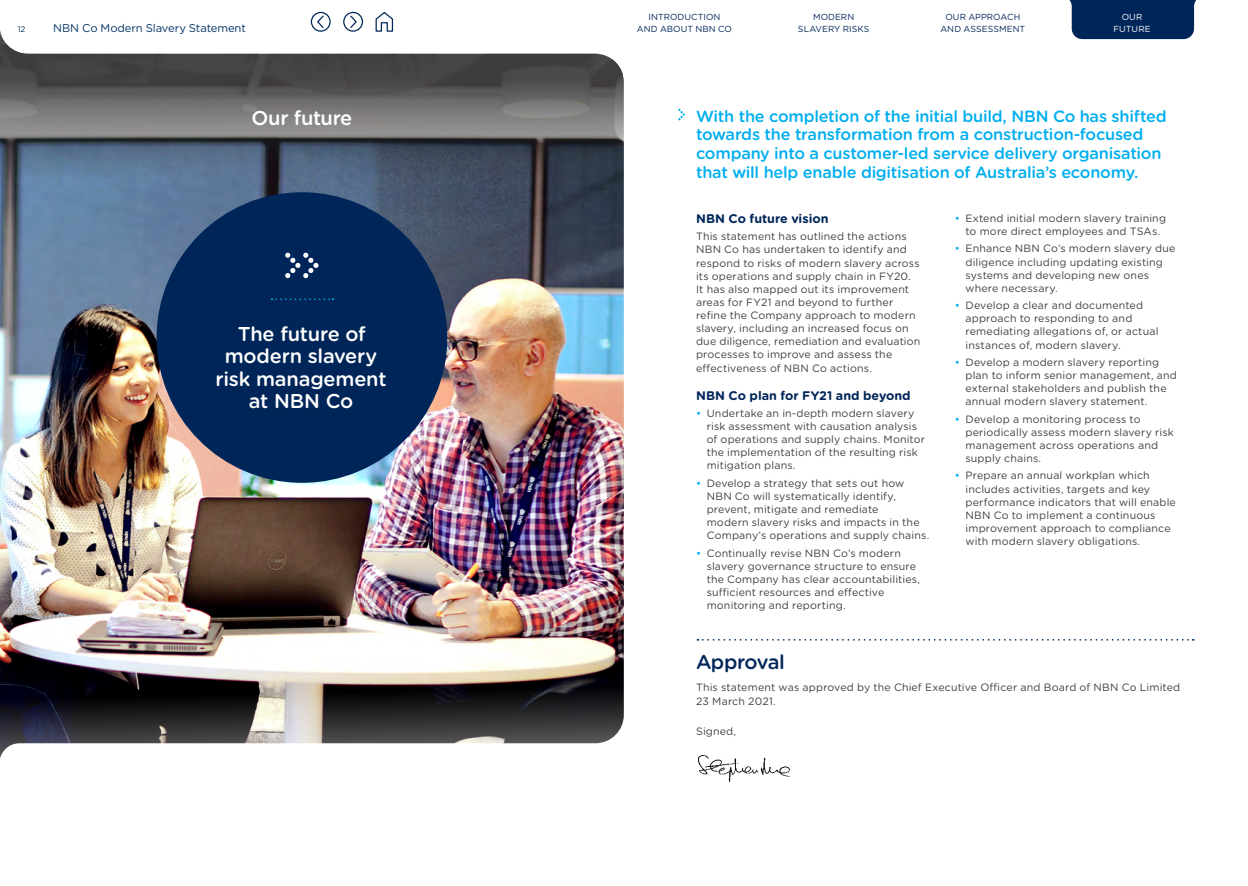
<style>
.page{position:relative;width:1248px;height:886px;background:#fff}
.page>*{position:absolute;margin:0;border:0;box-sizing:border-box;transform-origin:0 0}
._00_Page_Head{font:500 20px/22.5px "Gotham Rounded";letter-spacing:-.01em;color:#fff;text-align:center}
._00_Page_Head-2{font:500 20px "Gotham Rounded";letter-spacing:-.025em;color:#002659}
._01_heading_lvl_1_wi{font:500 16.25px/18.8px "Gotham Rounded";letter-spacing:-.015em;color:#00aeef}
._02_Heading_lvl_2{font:700 12.5px "Gotham Rounded";color:#002659}
.t1{font:11.25px "Gotham Rounded";letter-spacing:-.005em;color:#023365}
._05_Body{font:10.62px/13.1px "Gotham Rounded";letter-spacing:.015em;color:#414042}
.t2{font:8.75px/11.5px "Gotham Rounded";letter-spacing:.01em;color:#002659;text-align:center}
.t3{font:8.75px/11.5px "Gotham Rounded";letter-spacing:.01em;color:#fff;text-align:center}
.t4{font:8.12px "Gotham Rounded";color:#023365}
.s1{color:#00aeef}
</style>
<div class="page">
<img style="left:0;top:11px;width:623px;height:748px">
<svg style="left:678px;top:109px;width:6px;height:11px"></svg>
<svg style="left:697px;top:639px;width:496px;height:2px"></svg>
<svg style="left:375px;top:11px;width:18px;height:21px"></svg>
<svg style="left:349px;top:14px;width:9px;height:16px"></svg>
<svg style="left:316px;top:14px;width:9px;height:16px"></svg>
<div style="left:343px;top:12px;width:20px;height:20px;border:1px solid #002659;border-radius:50%"></div>
<div style="left:311px;top:12px;width:20px;height:20px;border:1px solid #002659;border-radius:50%"></div>
<div style="left:1069px;top:0;width:128px;height:39px;background:#002659"></div>
<img style="left:698px;top:755px;width:93px;height:28px">
<p class="t4" style="left:18px;top:23px;width:9px">12</p>
<p class="t1" style="left:53px;top:20px;width:194px">NBN Co Modern Slavery Statement</p>
<p class="t3" style="left:1113px;top:11px;width:39px">OUR<br>FUTURE</p>
<p class="t2" style="left:637px;top:11px;width:96px">INTRODUCTION<br>AND ABOUT NBN CO</p>
<p class="t2" style="left:798px;top:11px;width:73px">MODERN<br>SLAVERY RISKS</p>
<p class="t2" style="left:940px;top:11px;width:86px">OUR APPROACH<br>AND ASSESSMENT</p>
<h1 class="_00_Page_Head" style="left:251px;top:105px;width:102px">Our future</h1>
<p class="_01_heading_lvl_1_wi" style="left:696px;top:106px;width:472px">With the completion of the initial build, NBN Co has shifted towards the transformation from a construction-focused company into a customer-led service delivery organisation that will help enable digitisation of Australia’s economy.</p>
<p class="_02_Heading_lvl_2" style="left:696px;top:209px;width:134px">NBN Co future vision</p>
<p class="_05_Body" style="left:696px;top:229px;width:226px">This statement has outlined the actions NBN Co has undertaken to identify and respond to risks of modern slavery across its operations and supply chain in FY20.<br>It has also mapped out its improvement areas for FY21 and beyond to further refine the Company approach to modern slavery, including an increased focus on due diligence, remediation and evaluation processes to improve and assess the effectiveness of NBN Co actions.</p>
<p class="_02_Heading_lvl_2" style="left:696px;top:386px;width:216px">NBN Co plan for FY21 and beyond</p>
<p class="_05_Body" style="left:706px;top:406px;width:220px;text-indent:-11px"><span class="s1">•</span> Undertake an in-depth modern slavery risk assessment with causation analysis of operations and supply chains. Monitor the implementation of the resulting risk mitigation plans.</p>
<p class="_05_Body" style="left:706px;top:476px;width:224px;text-indent:-11px"><span class="s1">•</span> Develop a strategy that sets out how NBN Co will systematically identify, prevent, mitigate and remediate<br>modern slavery risks and impacts in the Company’s operations and supply chains.</p>
<p class="_05_Body" style="left:706px;top:546px;width:215px;text-indent:-11px"><span class="s1">•</span> Continually revise NBN Co’s modern slavery governance structure to ensure the Company has clear accountabilities, sufficient resources and effective monitoring and reporting.</p>
<p class="_05_Body" style="left:954px;top:211px;width:213px;text-align:center"><span class="s1">•</span> Extend initial modern slavery training to more direct employees and TSAs.</p>
<p class="_05_Body" style="left:965px;top:242px;width:211px;text-indent:-11px"><span class="s1">•</span> Enhance NBN Co’s modern slavery due diligence including updating existing systems and developing new ones where necessary.</p>
<p class="_05_Body" style="left:965px;top:298px;width:194px;text-indent:-11px"><span class="s1">•</span> Develop a clear and documented approach to responding to and remediating allegations of, or actual instances of, modern slavery.</p>
<p class="_05_Body" style="left:965px;top:355px;width:213px;text-indent:-11px"><span class="s1">•</span> Develop a modern slavery reporting plan to inform senior management, and external stakeholders and publish the annual modern slavery statement.</p>
<p class="_05_Body" style="left:965px;top:412px;width:210px;text-indent:-11px"><span class="s1">•</span> Develop a monitoring process to periodically assess modern slavery risk management across operations and supply chains.</p>
<p class="_05_Body" style="left:965px;top:469px;width:212px;text-indent:-11px"><span class="s1">•</span> Prepare an annual workplan which includes activities, targets and key performance indicators that will enable NBN Co to implement a continuous improvement approach to compliance with modern slavery obligations.</p>
<h1 class="_00_Page_Head" style="left:215px;top:321px;width:172px">The future of modern slavery risk management at NBN Co</h1>
<h1 class="_00_Page_Head-2" style="left:696px;top:647px;width:90px">Approval</h1>
<p class="_05_Body" style="left:696px;top:680px;width:485px">This statement was approved by the Chief Executive Officer and Board of NBN Co Limited<br>23 March 2021.</p>
<p class="_05_Body" style="left:696px;top:724px;width:42px">Signed,</p>
</div>
